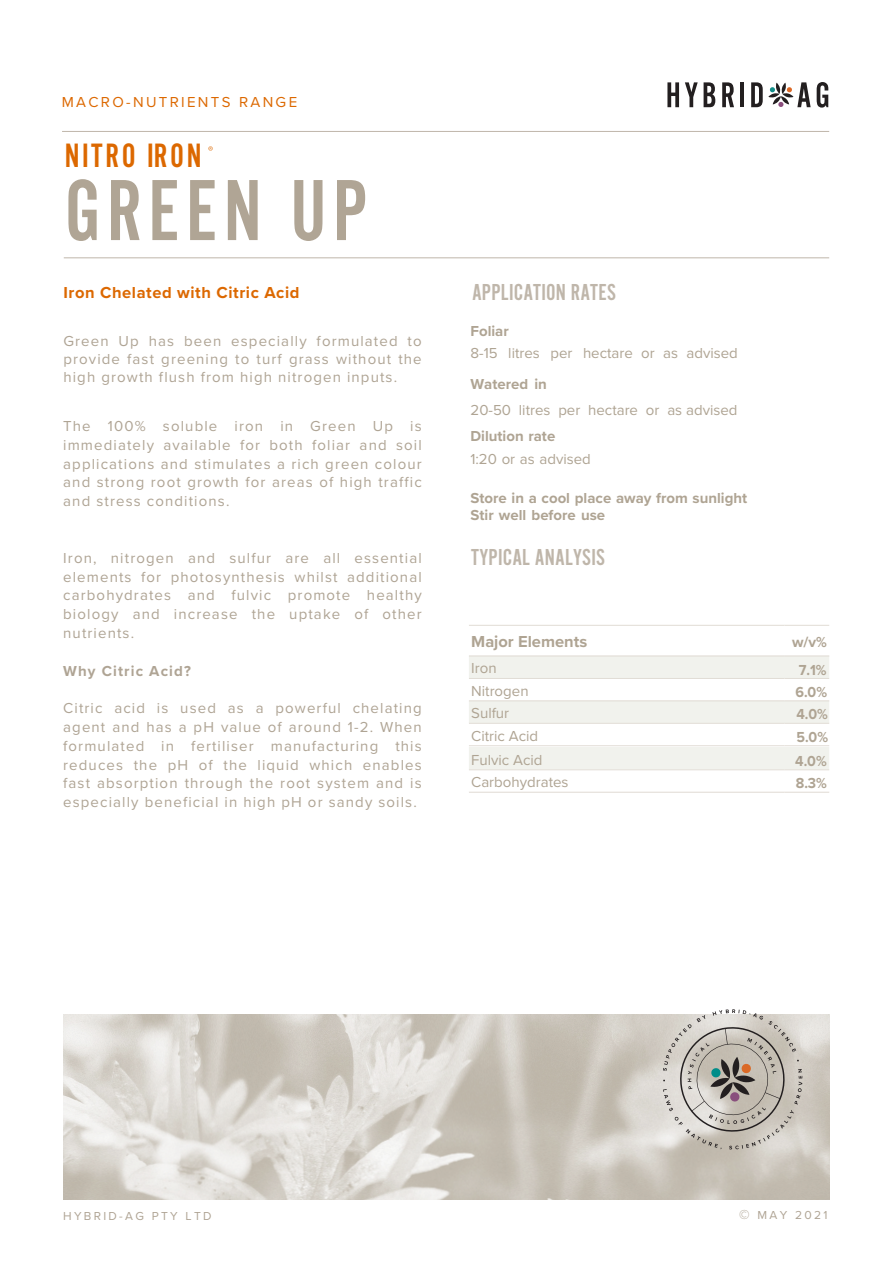
<style>
.page{position:relative;width:893px;height:1263px;background:#fff}
.page>*{position:absolute;margin:0;border:0;box-sizing:border-box;transform-origin:0 0}
.t1{font:90px "Alternate Got No 2 D";letter-spacing:.07em;color:#b0a595}
.t2{font:35.1px "Alternate Got No 2 D";letter-spacing:.075em;color:#dc6800}
.t3{font:24px "Alternate Got No 2 D";letter-spacing:.01em;color:#bfb6aa}
.t4{font:700 16.5px "Proxima Nova";letter-spacing:.035em;color:#dc6800}
.t5{font:700 16.5px "Proxima Nova";color:#afa493}
.t6{font:15px/18.8px "Proxima Nova";letter-spacing:.075em;color:#afa494;text-align:justify}
.t7{font:15px "Proxima Nova";color:#afa493}
.t8{font:700 15px/17.4px "Proxima Nova";color:#afa493}
.t9{font:700 15px "Proxima Nova";color:#afa493;scale:.94 1}
.t10{font:15px "Proxima Nova";letter-spacing:.155em;color:#dc6800}
.t11{font:700 15px "Proxima Nova";letter-spacing:.075em;color:#afa494}
.t12{font:12px "Proxima Nova";letter-spacing:.195em;color:#afa494}
.s1{font-size:13.5px}
</style>
<div class="page">
<hr style="left:469px;top:792px;width:315px;height:1px;background:#e1dcd5">
<hr style="left:784px;top:792px;width:45px;height:1px;background:#e1dcd5">
<svg style="left:208px;top:146px;width:5px;height:5px"></svg>
<hr style="left:62px;top:131px;width:767px;height:1px;background:#bfb6aa">
<hr style="left:64px;top:257px;width:765px;height:1px;background:#bfb6aa">
<svg style="left:667px;top:82px;width:12px;height:25px"></svg>
<svg style="left:685px;top:82px;width:13px;height:25px"></svg>
<svg style="left:704px;top:82px;width:11px;height:25px"></svg>
<svg style="left:722px;top:82px;width:12px;height:25px"></svg>
<hr style="left:740px;top:82px;width:4px;height:25px;background:#231f20">
<svg style="left:817px;top:82px;width:11px;height:26px"></svg>
<svg style="left:751px;top:82px;width:60px;height:25px"></svg>
<img style="left:64px;top:1014px;width:765px;height:185px">
<svg style="left:469px;top:655px;width:360px;height:116px"></svg>
<hr style="left:469px;top:678px;width:315px;height:1px;background:#e1dcd5">
<hr style="left:784px;top:678px;width:45px;height:1px;background:#e1dcd5">
<hr style="left:469px;top:656px;width:315px;height:1px;background:#e1dcd5">
<hr style="left:784px;top:656px;width:45px;height:1px;background:#e1dcd5">
<hr style="left:469px;top:701px;width:315px;height:1px;background:#e1dcd5">
<hr style="left:784px;top:701px;width:45px;height:1px;background:#e1dcd5">
<hr style="left:469px;top:723px;width:315px;height:1px;background:#e1dcd5">
<hr style="left:784px;top:723px;width:45px;height:1px;background:#e1dcd5">
<hr style="left:469px;top:745px;width:315px;height:1px;background:#e1dcd5">
<hr style="left:784px;top:745px;width:45px;height:1px;background:#e1dcd5">
<hr style="left:469px;top:625px;width:315px;height:1px;background:#e1dcd5">
<hr style="left:784px;top:625px;width:45px;height:1px;background:#e1dcd5">
<svg style="left:663px;top:1009px;width:139px;height:140px;background:#c3beb6"></svg>
<p class="t10" style="left:62px;top:90px;width:237px">MACRO-NUTRIENTS RANGE</p>
<h2 class="t2" style="left:65px;top:137px;width:138px">NITRO IRON</h2>
<h1 class="t1" style="left:65px;top:163px;width:304px">GREEN UP</h1>
<p class="t4" style="left:63px;top:280px;width:238px">Iron Chelated with Citric Acid</p>
<p class="t6" style="left:63px;top:332px;width:360px;line-height:18px">Green Up has been especially formulated to provide fast greening to turf grass without the high growth flush from high nitrogen inputs.</p>
<p class="t6" style="left:63px;top:416px;width:360px">The 100% soluble iron in Green Up is immediately available for both foliar and soil applications and stimulates a rich green colour and strong root growth for areas of high traffic and stress conditions.</p>
<p class="t6" style="left:63px;top:548px;width:360px">Iron, nitrogen and sulfur are all essential elements for photosynthesis whilst additional carbohydrates and fulvic promote healthy biology and increase the uptake of other nutrients.</p>
<p class="t11" style="left:63px;top:659px;width:129px">Why Citric Acid?</p>
<p class="t6" style="left:63px;top:698px;width:360px">Citric acid is used as a powerful chelating agent and has a pH value of around 1-2. When formulated in fertiliser manufacturing this reduces the pH of the liquid which enables fast absorption through the root system and is especially beneficial in high pH or sandy soils.</p>
<h3 class="t3" style="left:472px;top:279px;width:145px">APPLICATION RATES</h3>
<p class="t8" style="left:470px;top:322px;width:40px">Foliar</p>
<p class="t7" style="left:470px;top:342px;width:269px">8-15 litres per hectare or as advised</p>
<p class="t8" style="left:470px;top:375px;width:78px">Watered in</p>
<p class="t7" style="left:470px;top:399px;width:268px">20-50 litres per hectare or as advised</p>
<p class="t8" style="left:470px;top:427px;width:86px">Dilution rate</p>
<p class="t7" style="left:470px;top:452px;width:122px">1:20 or as advised</p>
<p class="t8" style="left:470px;top:489px;width:278px">Store in a cool place away from sunlight<br>Stir well before use</p>
<h3 class="t3" style="left:471px;top:545px;width:135px">TYPICAL ANALYSIS</h3>
<p class="t5" style="left:471px;top:629px;width:117px">Major Elements</p>
<p class="t8" style="left:792px;top:632px;width:36px">w/v%</p>
<p class="t7" style="left:471px;top:657px;width:27px">Iron</p>
<p class="t9" style="left:799px;top:658px;width:31px">7.1%</p>
<p class="t7" style="left:471px;top:680px;width:59px">Nitrogen</p>
<p class="t9" style="left:795px;top:681px;width:35px">6.0%</p>
<p class="t7" style="left:471px;top:702px;width:39px">Sulfur</p>
<p class="t9" style="left:796px;top:703px;width:35px">4.0%</p>
<p class="t7" style="left:471px;top:725px;width:69px">Citric Acid</p>
<p class="t9" style="left:796px;top:726px;width:35px">5.0%</p>
<p class="t7" style="left:471px;top:749px;width:73px">Fulvic Acid</p>
<p class="t9" style="left:795px;top:750px;width:35px">4.0%</p>
<p class="t7" style="left:471px;top:771px;width:99px">Carbohydrates</p>
<p class="t9" style="left:796px;top:772px;width:35px">8.3%</p>
<p class="t12" style="left:63px;top:1207px;width:150px">HYBRID-AG PTY LTD</p>
<p class="t12" style="left:739px;top:1206px;width:90px"><span class="s1">©</span> MAY 2021</p>
</div>
